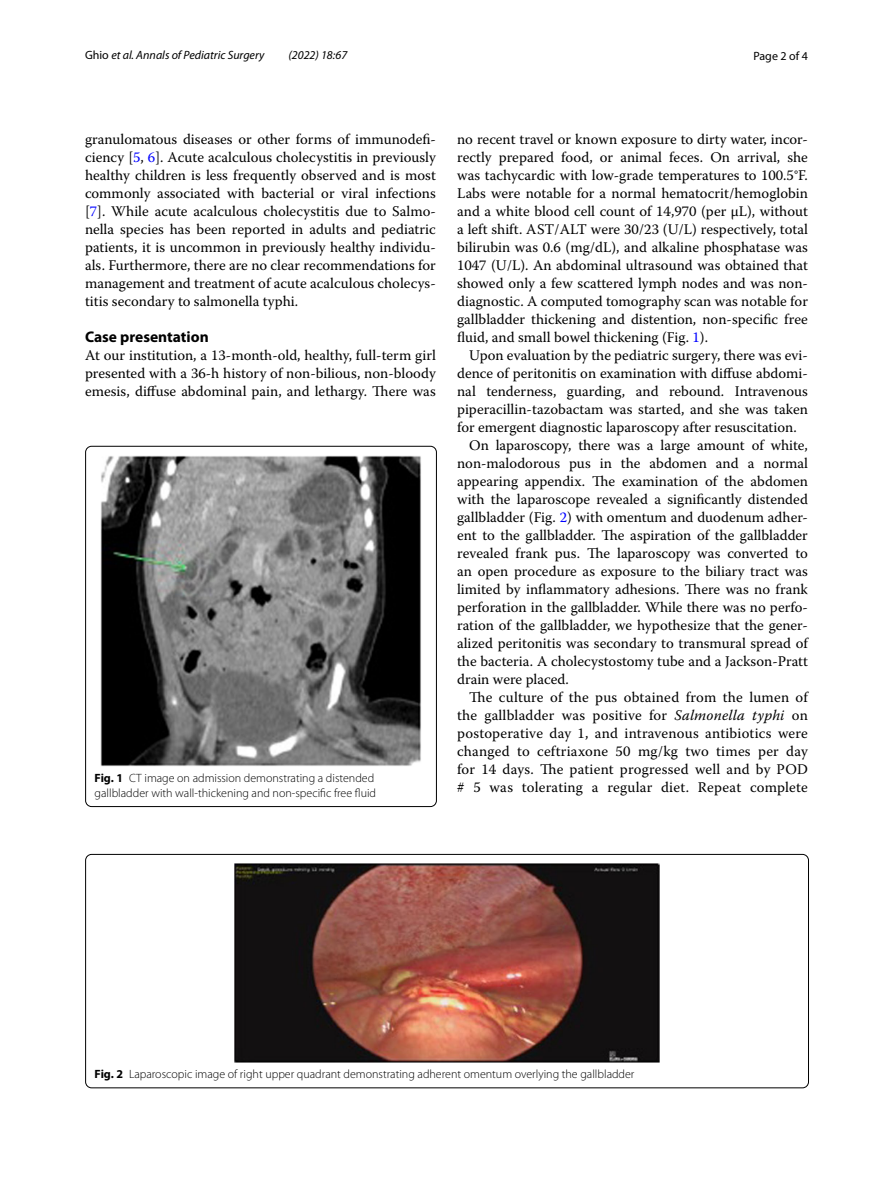
<style>
.page{position:relative;width:893px;height:1187px;background:#fff}
.page>*{position:absolute;margin:0;border:0;box-sizing:border-box;transform-origin:0 0}
.t1{font:700 15.45px "Myriad Pro";color:#000}
.t2{font:14.7px/18px "Warnock Pro";color:#000;text-align:justify}
.t3{font:300 12px/15px "Myriad Pro";color:#000}
.t4{font:italic 12px "Myriad Pro";color:#000}
.t5{font:12px "Myriad Pro";color:#000}
.s1{font-style:normal}
.s2{color:#00f}
.s3{font-weight:700}
.s4{font-style:italic}
</style>
<div class="page">
<img style="left:100px;top:455px;width:321px;height:311px">
<div style="left:85px;top:446px;width:352px;height:360px;border:1px solid #000;border-radius:6px"></div>
<img style="left:234px;top:863px;width:426px;height:199px">
<div style="left:85px;top:854px;width:724px;height:233px;border:1px solid #000;border-radius:6px"></div>
<p class="t4" style="left:85px;top:48px;width:181px"><span class="s1">Ghio</span> et al. Annals of Pediatric Surgery</p>
<p class="t4" style="left:288px;top:48px;width:60px">(2022) 18:67</p>
<p class="t5" style="left:753px;top:48px;width:56px">Page 2 of 4</p>
<p class="t2" style="left:85px;top:130px;width:352px">granulomatous diseases or other forms of immunodefi&shy;ciency [<span class="s2">5</span>, <span class="s2">6</span>]. Acute acalculous cholecystitis in previously healthy children is less frequently observed and is most commonly associated with bacterial or viral infections [<span class="s2">7</span>]. While acute acalculous cholecystitis due to Salmo&shy;nella species has been reported in adults and pediatric patients, it is uncommon in previously healthy individu&shy;als. Furthermore, there are no clear recommendations for management and treatment of acute acalculous cholecys&shy;titis secondary to salmonella typhi.</p>
<p class="t1" style="left:85px;top:326px;width:125px">Case presentation</p>
<p class="t2" style="left:85px;top:346px;width:352px">At our institution, a 13-month-old, healthy, full-term girl presented with a 36-h history of non-bilious, non-bloody emesis, diffuse abdominal pain, and lethargy. There was</p>
<p class="t3" style="left:95px;top:770px;width:283px"><span class="s3">Fig. 1</span> CT image on admission demonstrating a distended gallbladder with wall-thickening and non-specific free fluid</p>
<p class="t2" style="left:457px;top:130px;width:352px">no recent travel or known exposure to dirty water, incor&shy;rectly prepared food, or animal feces. On arrival, she was tachycardic with low-grade temperatures to 100.5°F.<br>Labs were notable for a normal hematocrit/hemoglobin and a white blood cell count of 14,970 (per μL), without a left shift. AST/ALT were 30/23 (U/L) respectively, total bilirubin was 0.6 (mg/dL), and alkaline phosphatase was 1047 (U/L). An abdominal ultrasound was obtained that showed only a few scattered lymph nodes and was non&shy;diagnostic. A computed tomography scan was notable for gallbladder thickening and distention, non-specific free fluid, and small bowel thickening (Fig. <span class="s2">1</span>).</p>
<p class="t2" style="left:469px;top:346px;width:340px">Upon evaluation by the pediatric surgery, there was evi-</p>
<p class="t2" style="left:457px;top:364px;width:352px">dence of peritonitis on examination with diffuse abdomi-</p>
<p class="t2" style="left:457px;top:382px;width:352px">nal tenderness, guarding, and rebound. Intravenous</p>
<p class="t2" style="left:457px;top:400px;width:352px">piperacillin-tazobactam was started, and she was taken</p>
<p class="t2" style="left:457px;top:418px;width:341px">for emergent diagnostic laparoscopy after resuscitation.</p>
<p class="t2" style="left:469px;top:436px;width:340px">On laparoscopy, there was a large amount of white,</p>
<p class="t2" style="left:457px;top:454px;width:352px">non-malodorous pus in the abdomen and a normal</p>
<p class="t2" style="left:457px;top:472px;width:352px">appearing appendix. The examination of the abdomen</p>
<p class="t2" style="left:457px;top:490px;width:352px">with the laparoscope revealed a significantly distended</p>
<p class="t2" style="left:457px;top:508px;width:352px">gallbladder (Fig. <span class="s2">2</span>) with omentum and duodenum adher-</p>
<p class="t2" style="left:457px;top:526px;width:352px">ent to the gallbladder. The aspiration of the gallbladder</p>
<p class="t2" style="left:457px;top:544px;width:352px">revealed frank pus. The laparoscopy was converted to</p>
<p class="t2" style="left:457px;top:562px;width:352px">an open procedure as exposure to the biliary tract was</p>
<p class="t2" style="left:457px;top:580px;width:352px">limited by inflammatory adhesions. There was no frank</p>
<p class="t2" style="left:457px;top:598px;width:352px">perforation in the gallbladder. While there was no perfo-</p>
<p class="t2" style="left:457px;top:616px;width:352px">ration of the gallbladder, we hypothesize that the gener-</p>
<p class="t2" style="left:457px;top:634px;width:352px">alized peritonitis was secondary to transmural spread of</p>
<p class="t2" style="left:457px;top:652px;width:352px">the bacteria. A cholecystostomy tube and a Jackson-Pratt</p>
<p class="t2" style="left:457px;top:670px;width:113px">drain were placed.</p>
<p class="t2" style="left:469px;top:688px;width:340px">The culture of the pus obtained from the lumen of</p>
<p class="t2" style="left:457px;top:706px;width:352px">the gallbladder was positive for <span class="s4">Salmonella typhi</span> on</p>
<p class="t2" style="left:457px;top:724px;width:352px">postoperative day 1, and intravenous antibiotics were</p>
<p class="t2" style="left:457px;top:742px;width:352px">changed to ceftriaxone 50 mg/kg two times per day</p>
<p class="t2" style="left:457px;top:760px;width:352px">for 14 days. The patient progressed well and by POD</p>
<p class="t2" style="left:457px;top:778px;width:352px"># 5 was tolerating a regular diet. Repeat complete</p>
<p class="t3" style="left:95px;top:1066px;width:541px"><span class="s3">Fig. 2</span> Laparoscopic image of right upper quadrant demonstrating adherent omentum overlying the gallbladder</p>
</div>
